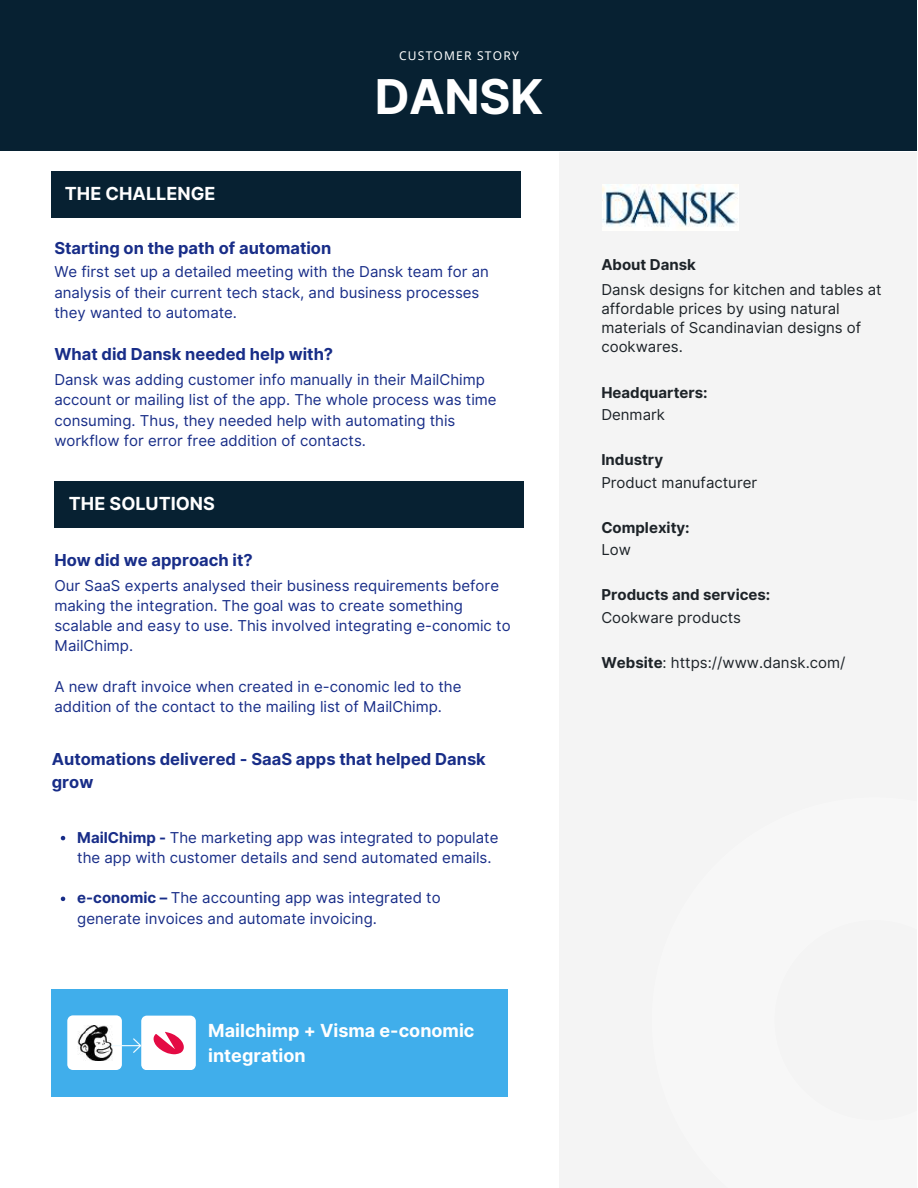
<style>
.page{position:relative;width:918px;height:1188px;background:#fff}
.page>*{position:absolute;margin:0;border:0;box-sizing:border-box;transform-origin:0 0}
.t1{font:700 48px "Inter";letter-spacing:-.01em;color:#fff}
.t2{font:700 18px/24.8px "Inter";color:#fff}
.t3{font:700 16.5px/22.5px "Inter";color:#182d88}
.t4{font:15px/20.2px "Inter";color:#182d88}
.t5{font:15px/19.2px "Inter";color:#1d2328}
.t6{font:700 15px "Inter";color:#1d2328}
.t7{font:12px "Noto Sans";letter-spacing:.1em;color:#fff}
.s1{font-weight:700}
</style>
<div class="page">
<div style="left:0;top:0;width:917px;height:151px;background:#072132"></div>
<div style="left:559px;top:152px;width:357px;height:1036px;background:#f4f4f4"></div>
<div style="left:652px;top:797px;width:266px;height:391px;background:#f7f7f7"></div>
<div style="left:54px;top:481px;width:469px;height:47px;background:#072132"></div>
<div style="left:52px;top:172px;width:469px;height:46px;background:#072132"></div>
<div style="left:52px;top:989px;width:456px;height:107px;background:#40aeeb"></div>
<img style="left:603px;top:184px;width:136px;height:46px">
<svg style="left:67px;top:1015px;width:129px;height:55px;background:#ccd1de"></svg>
<svg style="left:61px;top:836px;width:4px;height:4px"></svg>
<svg style="left:61px;top:897px;width:4px;height:4px"></svg>
<p class="t7" style="left:399px;top:47px;width:121px">CUSTOMER STORY</p>
<p class="t2" style="left:65px;top:181px;width:152px">THE CHALLENGE</p>
<p class="t3" style="left:54px;top:236px;width:278px">Starting on the path of automation</p>
<h1 class="t1" style="left:375px;top:68px;width:170px">DANSK</h1>
<p class="t4" style="left:54px;top:262px;width:436px">We first set up a detailed meeting with the Dansk team for an analysis of their current tech stack, and business processes they wanted to automate.</p>
<p class="t3" style="left:54px;top:343px;width:280px">What did Dansk needed help with?</p>
<p class="t4" style="left:54px;top:370px;width:444px">Dansk was adding customer info manually in their MailChimp account or mailing list of the app. The whole process was time consuming. Thus, they needed help with automating this workflow for error free addition of contacts.</p>
<p class="t2" style="left:69px;top:491px;width:148px">THE SOLUTIONS</p>
<p class="t3" style="left:54px;top:548px;width:200px">How did we approach it?</p>
<p class="t4" style="left:54px;top:575px;width:458px">Our SaaS experts analysed their business requirements before making the integration. The goal was to create something scalable and easy to use. This involved integrating e-conomic to MailChimp.</p>
<p class="t4" style="left:54px;top:676px;width:409px">A new draft invoice when created in e-conomic led to the addition of the contact to the mailing list of MailChimp.</p>
<p class="t3" style="left:52px;top:748px;width:436px">Automations delivered - SaaS apps that helped Dansk grow</p>
<p class="t4" style="left:77px;top:827px;width:423px"><span class="s1">MailChimp -</span> The marketing app was integrated to populate the app with customer details and send automated emails.</p>
<p class="t4" style="left:77px;top:888px;width:365px"><span class="s1">e-conomic –</span> The accounting app was integrated to generate invoices and automate invoicing.</p>
<p class="t2" style="left:208px;top:1018px;width:268px">Mailchimp + Visma e-conomic integration</p>
<p class="t6" style="left:601px;top:256px;width:96px">About Dansk</p>
<p class="t5" style="left:601px;top:280px;width:282px">Dansk designs for kitchen and tables at affordable prices by using natural materials of Scandinavian designs of cookwares.</p>
<p class="t6" style="left:601px;top:383px;width:108px">Headquarters:</p>
<p class="t5" style="left:601px;top:405px;width:65px">Denmark</p>
<p class="t6" style="left:601px;top:451px;width:63px">Industry</p>
<p class="t5" style="left:601px;top:473px;width:157px">Product manufacturer</p>
<p class="t6" style="left:601px;top:518px;width:90px">Complexity:</p>
<p class="t5" style="left:601px;top:540px;width:31px">Low</p>
<p class="t6" style="left:601px;top:586px;width:171px">Products and services:</p>
<p class="t5" style="left:601px;top:608px;width:141px">Cookware products</p>
<p class="t5" style="left:601px;top:653px;width:246px"><span class="s1">Website</span>: https://www.dansk.com/</p>
</div>
